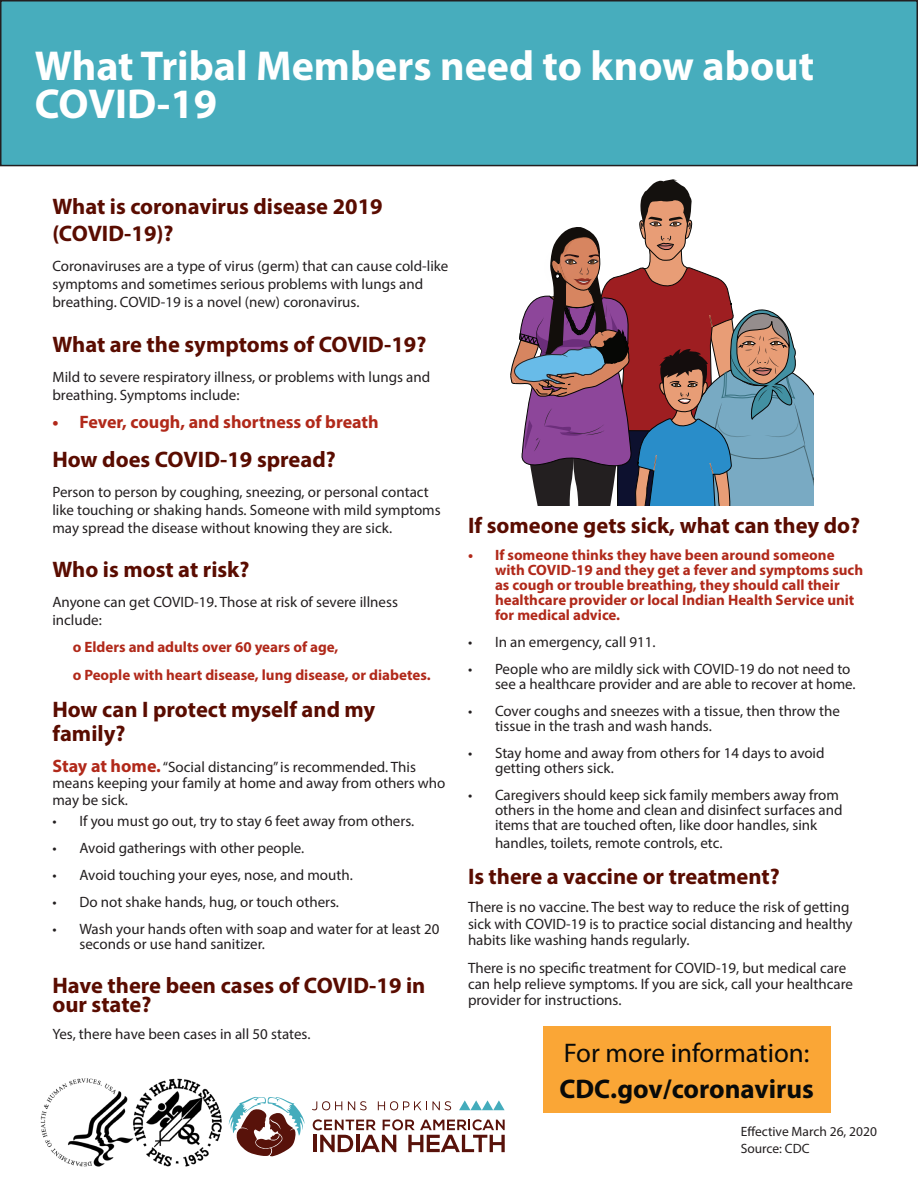
<style>
.page{position:relative;width:918px;height:1188px;background:#fff}
.page>*{position:absolute;margin:0;border:0;box-sizing:border-box;transform-origin:0 0}
.t1{font:700 42px/37.5px "Myriad Pro";color:#fff}
.t2{font:27px "Myriad Pro";color:#090a09}
.t3{font:700 27px "Myriad Pro";color:#090a09}
.t4{font:700 22.5px/27px "Myriad Pro";color:#5a0c00}
.t5{font:700 18px "Myriad Pro";color:#b1291a}
.t6{font:15px/18px "Myriad Pro";color:#231f20}
.t7{font:700 15px/15px "Myriad Pro";color:#b1291a}
.t8{font:13.5px/16.2px "Myriad Pro";color:#231f20}
.s1{font-weight:700;font-size:18px;color:#b1291a}
</style>
<div class="page">
<div style="left:543px;top:1026px;width:287px;height:87px;background:#faa636"></div>
<div style="left:1px;top:1px;width:916px;height:165px;background:#47adbd"></div>
<div style="left:0;top:0;width:918px;height:166px;border:2px solid #231f20"></div>
<img style="left:40px;top:1078px;width:182px;height:89px">
<svg style="left:459px;top:1100px;width:46px;height:10px"></svg>
<svg style="left:313px;top:1119px;width:192px;height:33px"></svg>
<svg style="left:312px;top:1101px;width:30px;height:9px"></svg>
<svg style="left:348px;top:1101px;width:19px;height:9px"></svg>
<svg style="left:378px;top:1101px;width:73px;height:9px"></svg>
<svg style="left:229px;top:1097px;width:76px;height:59px"></svg>
<svg style="left:510px;top:179px;width:303px;height:326px"></svg>
<h1 class="t1" style="left:35px;top:46px;width:781px">What Tribal Members need to know about<br>COVID-19</h1>
<h3 class="t4" style="left:52px;top:192px;width:332px">What is coronavirus disease 2019 (COVID-19)?</h3>
<p class="t6" style="left:52px;top:256px;width:398px">Coronaviruses are a type of virus (germ) that can cause cold-like symptoms and sometimes serious problems with lungs and breathing. COVID-19 is a novel (new) coronavirus.</p>
<h3 class="t4" style="left:52px;top:330px;width:375px">What are the symptoms of COVID-19?</h3>
<p class="t6" style="left:52px;top:367px;width:379px">Mild to severe respiratory illness, or problems with lungs and breathing. Symptoms include:</p>
<p class="t5" style="left:52px;top:411px;width:328px">• Fever, cough, and shortness of breath</p>
<h3 class="t4" style="left:52px;top:446px;width:285px">How does COVID-19 spread?</h3>
<p class="t6" style="left:52px;top:483px;width:390px">Person to person by coughing, sneezing, or personal contact like touching or shaking hands. Someone with mild symptoms may spread the disease without knowing they are sick.</p>
<h3 class="t4" style="left:52px;top:555px;width:199px">Who is most at risk?</h3>
<p class="t6" style="left:52px;top:593px;width:347px">Anyone can get COVID-19. Those at risk of severe illness include:</p>
<p class="t7" style="left:73px;top:632px;width:360px;line-height:28.2px">o Elders and adults over 60 years of age,<br>o People with heart disease, lung disease, or diabetes.</p>
<h3 class="t4" style="left:52px;top:696px;width:324px;line-height:24.3px">How can I protect myself and my family?</h3>
<p class="t6" style="left:52px;top:759px;width:395px;line-height:16.2px"><span class="s1">Stay at home.</span> “Social distancing” is recommended. This means keeping your family at home and away from others who may be sick.</p>
<p class="t6" style="left:52px;top:812px;width:363px">• If you must go out, try to stay 6 feet away from others.</p>
<p class="t6" style="left:52px;top:839px;width:253px">• Avoid gatherings with other people.</p>
<p class="t6" style="left:52px;top:866px;width:302px">• Avoid touching your eyes, nose, and mouth.</p>
<p class="t6" style="left:52px;top:893px;width:288px">• Do not shake hands, hug, or touch others.</p>
<p class="t6" style="left:79px;top:922px;width:362px;line-height:15px;text-indent:-27px">• Wash your hands often with soap and water for at least 20 seconds or use hand sanitizer.</p>
<h3 class="t4" style="left:52px;top:975px;width:374px;line-height:19.5px">Have there been cases of COVID-19 in our state?</h3>
<p class="t6" style="left:52px;top:1025px;width:260px">Yes, there have been cases in all 50 states.</p>
<h3 class="t4" style="left:468px;top:511px;width:394px">If someone gets sick, what can they do?</h3>
<p class="t7" style="left:495px;top:547px;width:370px;text-indent:-27px">• If someone thinks they have been around someone with COVID-19 and they get a fever and symptoms such as cough or trouble breathing, they should call their healthcare provider or local Indian Health Service unit for medical advice.</p>
<p class="t6" style="left:468px;top:633px;width:189px">• In an emergency, call 911.</p>
<p class="t6" style="left:495px;top:661px;width:362px;line-height:15px;text-indent:-27px">• People who are mildly sick with COVID-19 do not need to see a healthcare provider and are able to recover at home.</p>
<p class="t6" style="left:495px;top:703px;width:346px;line-height:15px;text-indent:-27px">• Cover coughs and sneezes with a tissue, then throw the tissue in the trash and wash hands.</p>
<p class="t6" style="left:495px;top:745px;width:331px;line-height:15px;text-indent:-27px">• Stay home and away from others for 14 days to avoid getting others sick.</p>
<p class="t6" style="left:495px;top:787px;width:349px;line-height:15px;text-indent:-27px">• Caregivers should keep sick family members away from others in the home and clean and disinfect surfaces and items that are touched often, like door handles, sink</p>
<p class="t6" style="left:495px;top:834px;width:229px">handles, toilets, remote controls, etc.</p>
<h3 class="t4" style="left:468px;top:862px;width:313px">Is there a vaccine or treatment?</h3>
<p class="t6" style="left:468px;top:899px;width:386px;line-height:16.2px">There is no vaccine. The best way to reduce the risk of getting sick with COVID-19 is to practice social distancing and healthy habits like washing hands regularly.</p>
<p class="t6" style="left:468px;top:960px;width:386px;line-height:16.2px">There is no specific treatment for COVID-19, but medical care can help relieve symptoms. If you are sick, call your healthcare provider for instructions.</p>
<h2 class="t2" style="left:564px;top:1036px;width:247px">For more information:</h2>
<h2 class="t3" style="left:559px;top:1071px;width:256px">CDC.gov/coronavirus</h2>
<p class="t8" style="left:741px;top:1124px;width:138px">Effective March 26, 2020<br>Source: CDC</p>
</div>
